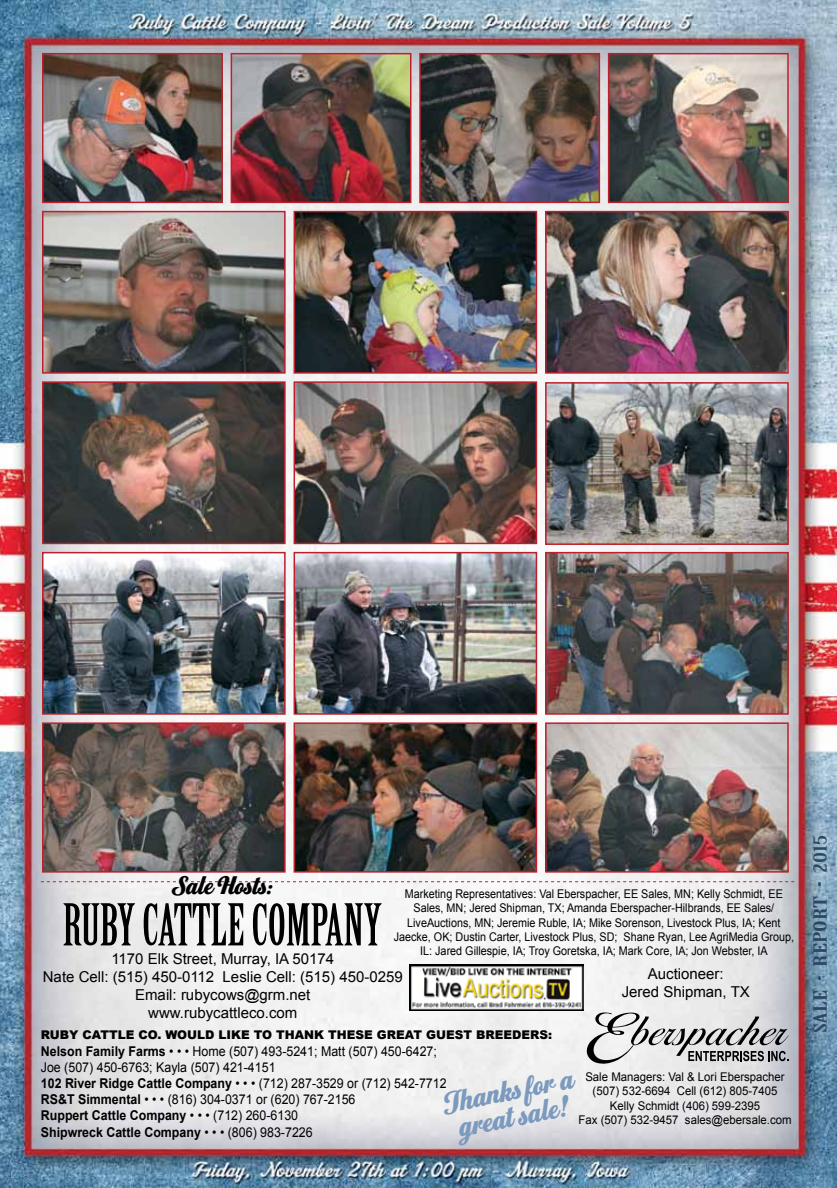
<style>
.page{position:relative;width:837px;height:1188px;background:#fff}
.page>*{position:absolute;margin:0;border:0;box-sizing:border-box;transform-origin:0 0}
.t1{font:56.25px "Birch Std";color:#000}
.t2{font:30px/26.2px "Home Run Script";color:#7b9abd;text-align:center}
.t3{font:26.25px "Home Run Script";color:#000}
.t4{font:18px "Birch Std";color:#2d4761;scale:2 1}
.t5{font:15px/18px "Arial";color:#000;text-align:center}
.t6{font:13.5px/16.2px "Arial";color:#000;scale:.92 1}
.t7{font:12px/14.4px "Arial";color:#000;text-align:center;scale:.9 1}
.t8{font:12px/14.4px "Arial";color:#000;text-align:center;scale:.95 1}
.t9{font:900 12px "Arial";color:#000}
.s1{font-weight:700}
</style>
<div class="page">
<img style="left:0;top:0;width:837px;height:1188px">
<svg style="left:41px;top:881px;width:753px;height:1px"></svg>
<img style="left:45px;top:214px;width:238px;height:157px">
<div style="left:42px;top:211px;width:244px;height:163px;border:2px solid #bc202c"></div>
<img style="left:45px;top:384px;width:238px;height:157px">
<div style="left:42px;top:381px;width:244px;height:163px;border:2px solid #bc202c"></div>
<img style="left:45px;top:555px;width:238px;height:157px">
<div style="left:42px;top:552px;width:244px;height:163px;border:2px solid #bc202c"></div>
<img style="left:409px;top:964px;width:175px;height:47px">
<svg style="left:587px;top:1012px;width:202px;height:52px"></svg>
<img style="left:297px;top:214px;width:237px;height:157px">
<div style="left:294px;top:211px;width:243px;height:163px;border:2px solid #bc202c"></div>
<img style="left:297px;top:384px;width:237px;height:157px">
<div style="left:294px;top:381px;width:243px;height:163px;border:2px solid #bc202c"></div>
<img style="left:297px;top:555px;width:237px;height:157px">
<div style="left:294px;top:552px;width:243px;height:163px;border:2px solid #bc202c"></div>
<img style="left:548px;top:214px;width:238px;height:157px">
<div style="left:545px;top:211px;width:244px;height:163px;border:2px solid #bc202c"></div>
<img style="left:548px;top:385px;width:238px;height:157px">
<div style="left:545px;top:382px;width:244px;height:163px;border:2px solid #bc202c"></div>
<img style="left:548px;top:555px;width:238px;height:157px">
<div style="left:545px;top:552px;width:244px;height:163px;border:2px solid #bc202c"></div>
<img style="left:611px;top:56px;width:175px;height:144px">
<div style="left:608px;top:53px;width:181px;height:150px;border:2px solid #bc202c"></div>
<img style="left:422px;top:56px;width:175px;height:144px">
<div style="left:419px;top:53px;width:181px;height:150px;border:2px solid #bc202c"></div>
<img style="left:234px;top:56px;width:174px;height:144px">
<div style="left:231px;top:53px;width:180px;height:150px;border:2px solid #bc202c"></div>
<img style="left:45px;top:56px;width:175px;height:144px">
<div style="left:42px;top:53px;width:181px;height:150px;border:2px solid #bc202c"></div>
<img style="left:548px;top:725px;width:238px;height:145px">
<div style="left:545px;top:722px;width:244px;height:151px;border:2px solid #bc202c"></div>
<img style="left:297px;top:725px;width:237px;height:145px">
<div style="left:294px;top:722px;width:243px;height:151px;border:2px solid #bc202c"></div>
<img style="left:45px;top:725px;width:238px;height:145px">
<div style="left:42px;top:722px;width:244px;height:151px;border:2px solid #bc202c"></div>
<h3 class="t3" style="left:174px;top:870px;width:100px">Sale Hosts:</h3>
<p class="t7" style="left:394px;top:886px;width:446px">Marketing Representatives: Val Eberspacher, EE Sales, MN; Kelly Schmidt, EE Sales, MN; Jered Shipman, TX; Amanda Eberspacher-Hilbrands, EE Sales/ LiveAuctions, MN; Jeremie Ruble, IA; Mike Sorenson, Livestock Plus, IA; Kent Jaecke, OK; Dustin Carter, Livestock Plus, SD; Shane Ryan, Lee AgriMedia Group, IL: Jared Gillespie, IA; Troy Goretska, IA; Mark Core, IA; Jon Webster, IA</p>
<h1 class="t1" style="left:63px;top:893px;width:114px">RUBY CATTLE</h1>
<h1 class="t1" style="left:251px;top:893px;width:132px">COMPANY</h1>
<p class="t5" style="left:43px;top:949px;width:361px">1170 Elk Street, Murray, IA 50174<br>Nate Cell: (515) 450-0112 Leslie Cell: (515) 450-0259<br>Email: rubycows@grm.net<br>www.rubycattleco.com</p>
<p class="t5" style="left:622px;top:965px;width:130px">Auctioneer:<br>Jered Shipman, TX</p>
<p class="t9" style="left:41px;top:1026px;width:405px">RUBY CATTLE CO. WOULD LIKE TO THANK THESE GREAT GUEST</p>
<p class="t9" style="left:476px;top:1026px;width:77px">BREEDERS:</p>
<p class="t6" style="left:41px;top:1043px;width:443px"><span class="s1">Nelson Family Farms</span> • • • Home (507) 493-5241; Matt (507) 450-6427; Joe (507) 450-6763; Kayla (507) 421-4151<br><span class="s1">102 River Ridge Cattle Company</span> • • • (712) 287-3529 or (712) 542-7712<br><span class="s1">RS&amp;T Simmental</span> • • • (816) 304-0371 or (620) 767-2156<br><span class="s1">Ruppert Cattle Company</span> • • • (712) 260-6130<br><span class="s1">Shipwreck Cattle Company</span> • • • (806) 983-7226</p>
<p class="t8" style="left:579px;top:1069px;width:226px">Sale Managers: Val &amp; Lori Eberspacher (507) 532-6694 Cell (612) 805-7405<br>Kelly Schmidt (406) 599-2395<br>Fax (507) 532-9457 sales@ebersale.com</p>
<h2 class="t2" style="left:443px;top:1092px;width:133px;rotate:-11deg">Thanks for a great sale!</h2>
<h3 class="t4" style="left:810px;top:1033px;width:101px;rotate:-90deg">SALE • REPORT • 2015</h3>
</div>
